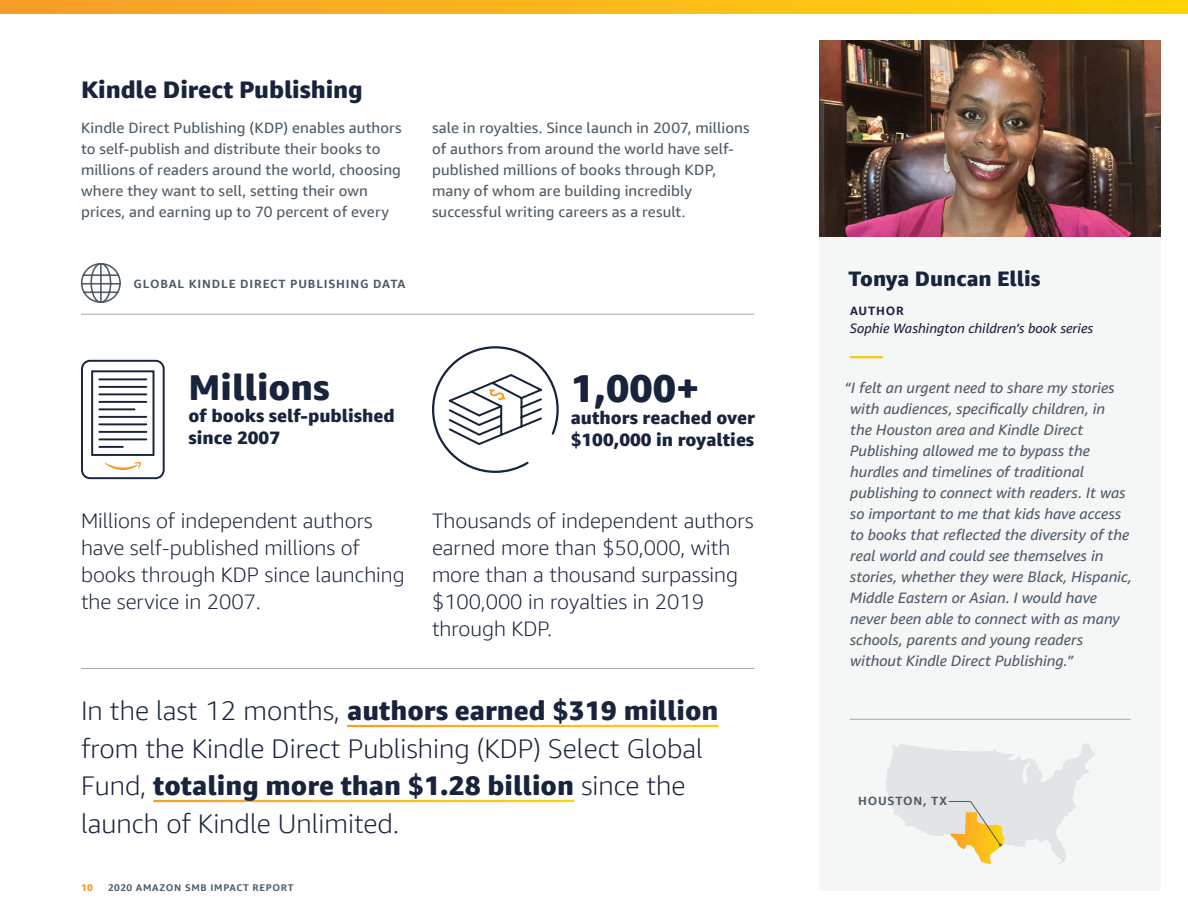
<style>
.page{position:relative;width:1188px;height:918px;background:#fff}
.page>*{position:absolute;margin:0;border:0;box-sizing:border-box;transform-origin:0 0}
.Stat_1{font:800 39px "Amazon Ember Display";color:#18233c}
.Stat_1-2{font:800 36px "Amazon Ember Display";color:#18233c}
.Callout_18pt{font:300 27px/37.5px "Amazon Ember Display";color:#18233c}
.Headline_16pt{font:800 24px "Amazon Ember Display";letter-spacing:-.005em;color:#18233c}
.Callout_14pt{font:300 21px/27px "Amazon Ember Display";color:#18233c}
.Headline_14pt{font:800 21px "Amazon Ember Display";color:#18233c}
.Stat_2{font:800 18px/21.6px "Amazon Ember Display";color:#18233c}
.Side_Panel_Quote{font:italic 15px/21px "Amazon Ember";color:#4d5c67}
.Body_Copy{font:15px/21px "Amazon Ember Display";letter-spacing:.005em;color:#4d5c67}
.Job_Description{font:italic 13.5px "Amazon Ember";color:#18233c}
.All_Caps_Label{font:700 12px "Amazon Ember Display";letter-spacing:.07em;color:#4d5c67}
.Job_Title{font:700 12px "Amazon Ember";letter-spacing:.07em;color:#18233c}
.t1{font:700 9.75px "Amazon Ember Display";letter-spacing:.07em;color:#4d5c67}
.t2{font:800 9.75px "Amazon Ember Display";color:#f89c27}
.s1{font-weight:800}
</style>
<div class="page">
<div style="left:819px;top:41px;width:342px;height:850px;background:#f5f6f6"></div>
<svg style="left:0;top:0;width:1188px;height:14px;background:#fbb819"></svg>
<hr style="left:81px;top:668px;width:673px;height:1px;background:#a2abb0">
<img style="left:819px;top:41px;width:342px;height:196px">
<div style="left:81px;top:360px;width:84px;height:119px;border:2px solid #18233c;border-radius:8px"></div>
<div style="left:91px;top:370px;width:63px;height:86px;border:2px solid #18233c"></div>
<hr style="left:99px;top:378px;width:47px;height:2px;background:#18233c">
<hr style="left:99px;top:386px;width:47px;height:2px;background:#18233c">
<hr style="left:99px;top:393px;width:47px;height:2px;background:#18233c">
<hr style="left:99px;top:401px;width:47px;height:2px;background:#18233c">
<hr style="left:99px;top:408px;width:36px;height:2px;background:#18233c">
<hr style="left:99px;top:416px;width:47px;height:2px;background:#18233c">
<hr style="left:99px;top:423px;width:47px;height:2px;background:#18233c">
<hr style="left:99px;top:431px;width:47px;height:2px;background:#18233c">
<hr style="left:99px;top:438px;width:47px;height:2px;background:#18233c">
<hr style="left:99px;top:446px;width:24px;height:2px;background:#18233c">
<svg style="left:105px;top:462px;width:36px;height:8px"></svg>
<svg style="left:432px;top:346px;width:127px;height:127px"></svg>
<hr style="left:851px;top:356px;width:31px;height:2px;background:#fff">
<hr style="left:81px;top:314px;width:673px;height:1px;background:#a2abb0">
<svg style="left:80px;top:263px;width:41px;height:40px"></svg>
<hr style="left:850px;top:719px;width:281px;height:1px;background:#a2abb0">
<svg style="left:885px;top:743px;width:210px;height:122px"></svg>
<p class="Headline_16pt" style="left:81px;top:75px;width:283px">Kindle Direct Publishing</p>
<p class="Body_Copy" style="left:81px;top:117px;width:322px">Kindle Direct Publishing (KDP) enables authors to self-publish and distribute their books to millions of readers around the world, choosing where they want to sell, setting their own prices, and earning up to 70 percent of every</p>
<p class="Body_Copy" style="left:432px;top:117px;width:319px">sale in royalties. Since launch in 2007, millions of authors from around the world have self&shy;published millions of books through KDP, many of whom are building incredibly successful writing careers as a result.</p>
<p class="All_Caps_Label" style="left:134px;top:276px;width:274px">GLOBAL KINDLE DIRECT PUBLISHING DATA</p>
<p class="Stat_1-2" style="left:189px;top:365px;width:143px">Millions</p>
<p class="Stat_2" style="left:189px;top:405px;width:208px">of books self-published since 2007</p>
<p class="Stat_1" style="left:571px;top:364px;width:130px">1,000+</p>
<p class="Stat_2" style="left:571px;top:407px;width:186px">authors reached over $100,000 in royalties</p>
<p class="Callout_14pt" style="left:81px;top:508px;width:325px">Millions of independent authors have self-published millions of books through KDP since launching the service in 2007.</p>
<p class="Callout_14pt" style="left:432px;top:508px;width:323px">Thousands of independent authors earned more than $50,000, with more than a thousand surpassing $100,000 in royalties in 2019 through KDP.</p>
<p class="Callout_18pt" style="left:81px;top:692px;width:639px">In the last 12 months, <span class="s1">authors earned $319 million </span>from the Kindle Direct Publishing (KDP) Select Global Fund, <span class="s1">totaling more than $1.28 billion</span> since the launch of Kindle Unlimited.</p>
<p class="t2" style="left:81px;top:881px;width:14px">10</p>
<p class="t1" style="left:108px;top:881px;width:187px">2020 AMAZON SMB IMPACT REPORT</p>
<p class="Headline_14pt" style="left:848px;top:265px;width:194px">Tonya Duncan Ellis</p>
<p class="Job_Title" style="left:850px;top:303px;width:55px">AUTHOR</p>
<p class="Job_Description" style="left:850px;top:320px;width:245px">Sophie Washington children’s book series</p>
<p class="Side_Panel_Quote" style="left:850px;top:377px;width:284px;text-indent:-5px">“I felt an urgent need to share my stories with audiences, specifically children, in<br>the Houston area and Kindle Direct Publishing allowed me to bypass the hurdles and timelines of traditional publishing to connect with readers. It was so important to me that kids have access to books that reflected the diversity of the real world and could see themselves in stories, whether they were Black, Hispanic, Middle Eastern or Asian. I would have never been able to connect with as many schools, parents and young readers without Kindle Direct Publishing.”</p>
<p class="All_Caps_Label" style="left:858px;top:794px;width:91px">HOUSTON, TX</p>
</div>
